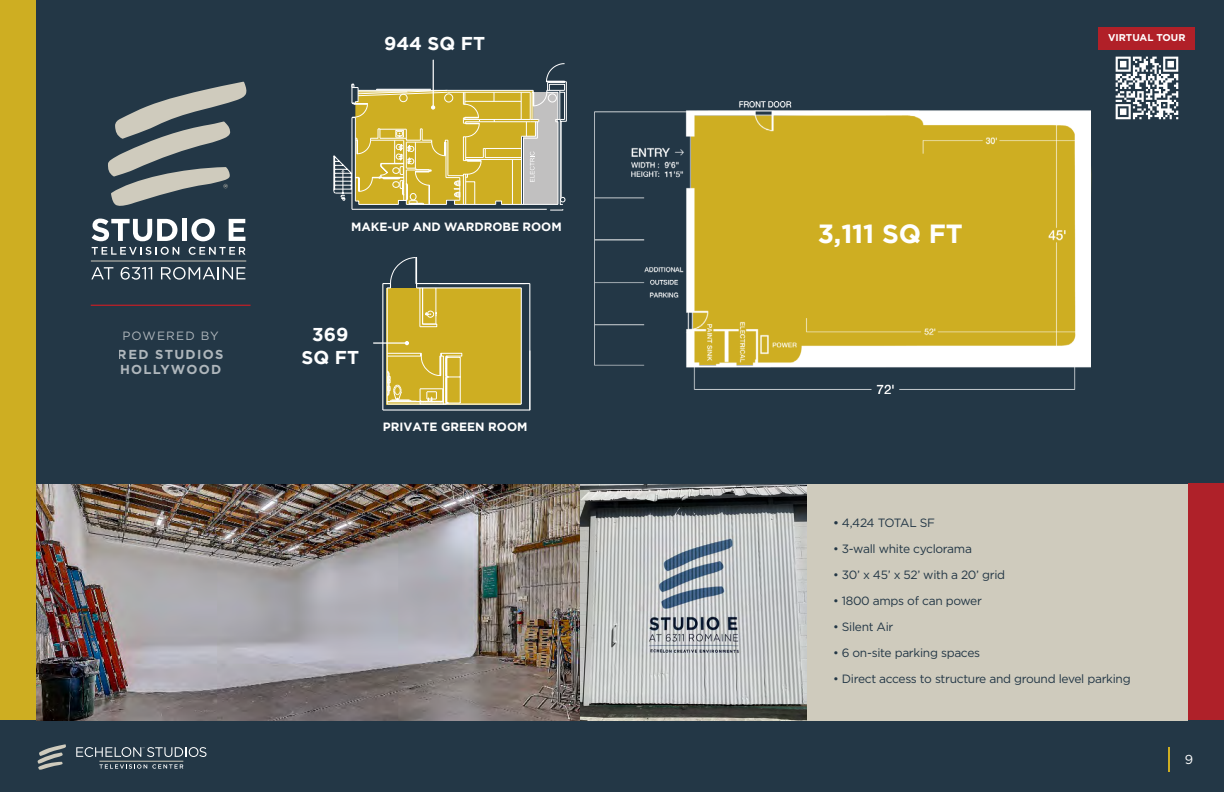
<style>
.page{position:relative;width:1224px;height:792px;background:#fff}
.page>*{position:absolute;margin:0;border:0;box-sizing:border-box;transform-origin:0 0}
.t1{font:700 26.3px "Gotham";letter-spacing:-.005em;color:#fff}
.t2{font:700 18.6px/22.3px "Gotham";color:#fdfeff;text-align:center}
.t3{font:700 13px/15px "Gotham";letter-spacing:.1em;color:#fff}
.t4{font:12.9px "Gotham";color:#fff}
.t5{font:12px "Gotham";letter-spacing:-.025em;color:#233746}
.t6{font:12px "Gotham";letter-spacing:-.05em;color:#233746}
.t7{font:12px "Gotham";letter-spacing:.1em;color:#fff}
.t8{font:700 11.9px "Gotham";letter-spacing:-.005em;color:#fff}
.t9{font:700 9.9px "Gotham";color:#fff}
.s1{font-weight:500}
</style>
<div class="page">
<div style="left:0;top:727px;width:1224px;height:65px;background:#233746"></div>
<hr style="left:1168px;top:748px;width:2px;height:24px;background:#ceae22">
<svg style="left:99px;top:764px;width:84px;height:5px"></svg>
<hr style="left:99px;top:761px;width:84px;height:1px;background:#cfcbbd">
<svg style="left:38px;top:744px;width:28px;height:26px"></svg>
<svg style="left:76px;top:747px;width:131px;height:10px"></svg>
<div style="left:0;top:0;width:1224px;height:740px;background:#233746"></div>
<div style="left:387px;top:288px;width:134px;height:116px;background:#ceae22"></div>
<img style="left:594px;top:102px;width:497px;height:291px">
<hr style="left:383px;top:409px;width:147px;height:2px;background:#fff">
<hr style="left:521px;top:288px;width:1px;height:116px;background:#fff">
<hr style="left:417px;top:283px;width:113px;height:1px;background:#fff">
<hr style="left:387px;top:404px;width:134px;height:1px;background:#fff">
<hr style="left:417px;top:287px;width:104px;height:1px;background:#fff">
<hr style="left:387px;top:288px;width:1px;height:116px;background:#fff">
<hr style="left:529px;top:284px;width:1px;height:126px;background:#fff">
<hr style="left:382px;top:284px;width:1px;height:126px;background:#fff">
<svg style="left:383px;top:257px;width:54px;height:70px"></svg>
<svg style="left:387px;top:353px;width:75px;height:52px"></svg>
<hr style="left:566px;top:82px;width:1px;height:39px;background:#fff">
<hr style="left:433px;top:60px;width:1px;height:47px;background:#fff">
<svg style="left:334px;top:63px;width:232px;height:148px"></svg>
<hr style="left:373px;top:342px;width:34px;height:2px;background:#fff">
<svg style="left:405px;top:341px;width:4px;height:4px"></svg>
<img style="left:36px;top:484px;width:770px;height:236px">
<svg style="left:1116px;top:57px;width:62px;height:62px"></svg>
<div style="left:1188px;top:484px;width:36px;height:236px;background:#af2129"></div>
<div style="left:0;top:0;width:36px;height:720px;background:#ceae22"></div>
<div style="left:807px;top:484px;width:381px;height:236px;background:#cfcbbd"></div>
<hr style="left:91px;top:305px;width:160px;height:1px;background:#af2129">
<div style="left:1099px;top:27px;width:96px;height:22px;background:#b12028"></div>
<hr style="left:91px;top:261px;width:155px;height:1px;background:#cfcbbd">
<svg style="left:92px;top:219px;width:85px;height:22px"></svg>
<div style="left:182px;top:219px;width:5px;height:22px;background:#fff"></div>
<svg style="left:191px;top:219px;width:24px;height:22px"></svg>
<svg style="left:229px;top:219px;width:16px;height:22px"></svg>
<svg style="left:91px;top:267px;width:22px;height:12px"></svg>
<svg style="left:121px;top:267px;width:31px;height:13px"></svg>
<svg style="left:161px;top:267px;width:84px;height:13px"></svg>
<svg style="left:92px;top:247px;width:87px;height:8px"></svg>
<svg style="left:189px;top:247px;width:56px;height:8px"></svg>
<svg style="left:108px;top:82px;width:138px;height:124px"></svg>
<p class="t7" style="left:122px;top:328px;width:98px">POWERED BY</p>
<p class="t3" style="left:118px;top:347px;width:107px">RED STUDIOS<br>HOLLYWOOD</p>
<h2 class="t2" style="left:384px;top:32px;width:102px">944 SQ FT</h2>
<p class="t8" style="left:351px;top:220px;width:212px">MAKE-UP AND WARDROBE ROOM</p>
<h2 class="t2" style="left:302px;top:323px;width:59px">369<br>SQ FT</h2>
<p class="t8" style="left:383px;top:419px;width:146px">PRIVATE GREEN ROOM</p>
<h1 class="t1" style="left:818px;top:218px;width:147px">3,111 SQ FT</h1>
<p class="t9" style="left:1108px;top:31px;width:79px">VIRTUAL TOUR</p>
<p class="t6" style="left:833px;top:515px;width:104px"><span class="s1">•</span> 4,424 TOTAL SF</p>
<p class="t5" style="left:833px;top:541px;width:140px">• 3-wall white cyclorama</p>
<p class="t5" style="left:833px;top:567px;width:174px">• 30’ x 45’ x 52’ with a 20’ grid</p>
<p class="t5" style="left:833px;top:593px;width:150px">• 1800 amps of can power</p>
<p class="t5" style="left:833px;top:619px;width:62px">• Silent Air</p>
<p class="t5" style="left:833px;top:645px;width:149px">• 6 on-site parking spaces</p>
<p class="t5" style="left:833px;top:671px;width:299px">• Direct access to structure and ground level parking</p>
<p class="t4" style="left:1185px;top:751px;width:10px">9</p>
</div>
